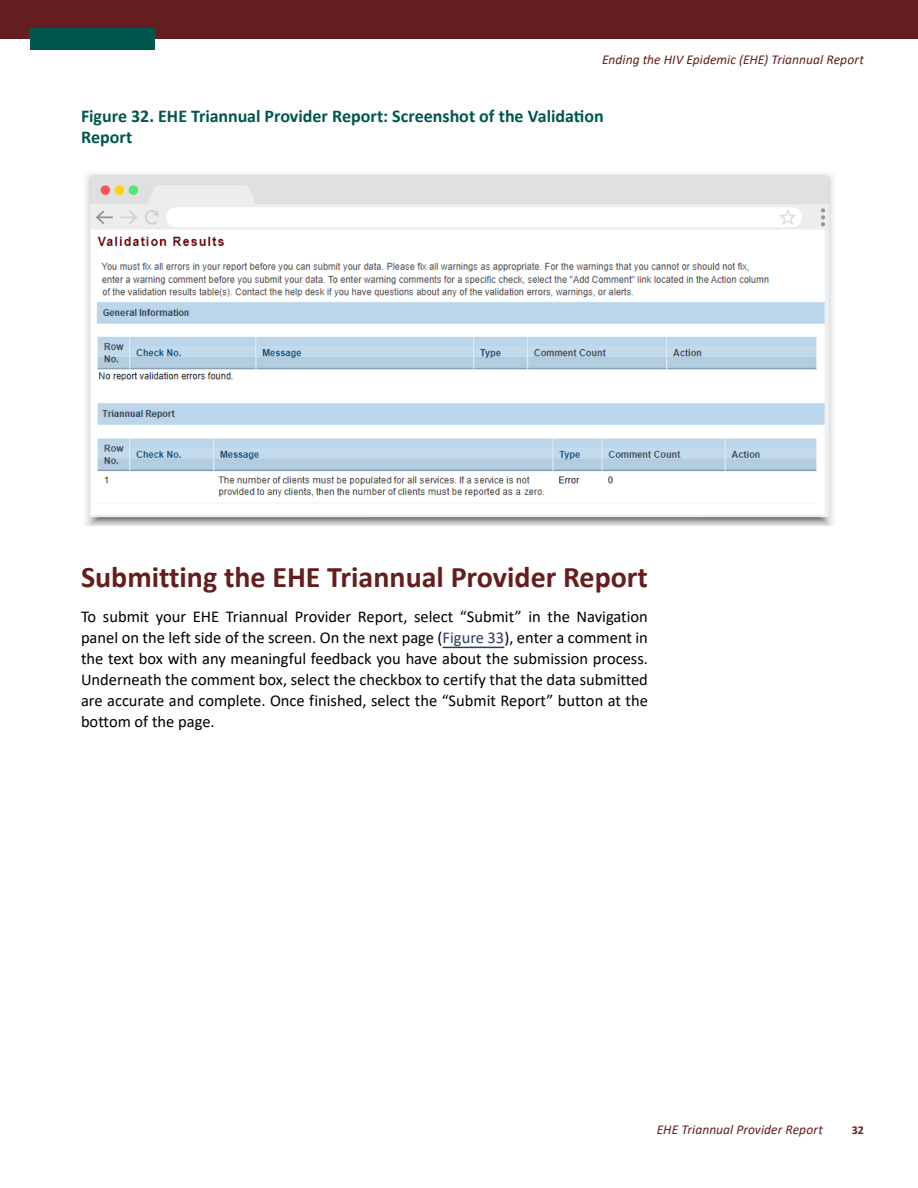
<style>
.page{position:relative;width:918px;height:1188px;background:#fff}
.page>*{position:absolute;margin:0;border:0;box-sizing:border-box;transform-origin:0 0}
.t1{font:700 30px "Calibri";color:#651d1f}
.Figure_Titles{font:700 18px/21px "Calibri";color:#00574d}
.P_Body{font:16.5px/21px "Calibri";color:#000;text-align:justify}
.t2{font:italic 13.5px "Calibri";letter-spacing:.005em;color:#651d1f}
.t3{font:700 12px "Calibri";color:#651d1f}
.s1{color:#2b3b62}
</style>
<div class="page">
<div style="left:0;top:0;width:918px;height:39px;background:#651d1f"></div>
<div style="left:30px;top:28px;width:124px;height:21px;background:#00574d"></div>
<img style="left:86px;top:173px;width:747px;height:353px">
<hr style="left:443px;top:647px;width:61px;height:1px;background:#2b3b62">
<p class="t2" style="left:602px;top:50px;width:263px">Ending the HIV Epidemic (EHE) Triannual Report</p>
<p class="Figure_Titles" style="left:81px;top:105px;width:524px">Figure 32. EHE Triannual Provider Report: Screenshot of the Validation<br>Report</p>
<h3 class="t1" style="left:81px;top:556px;width:569px">Submitting the EHE Triannual Provider Report</h3>
<p class="P_Body" style="left:81px;top:606px;width:568px">To submit your EHE Triannual Provider Report, select “Submit” in the Navigation panel on the left side of the screen. On the next page (<span class="s1">Figure 33</span>), enter a comment in the text box with any meaningful feedback you have about the submission process.<br>Underneath the comment box, select the checkbox to certify that the data submitted are accurate and complete. Once finished, select the “Submit Report” button at the bottom of the page.</p>
<p class="t2" style="left:657px;top:1120px;width:168px">EHE Triannual Provider Report</p>
<p class="t3" style="left:852px;top:1121px;width:14px">32</p>
</div>
